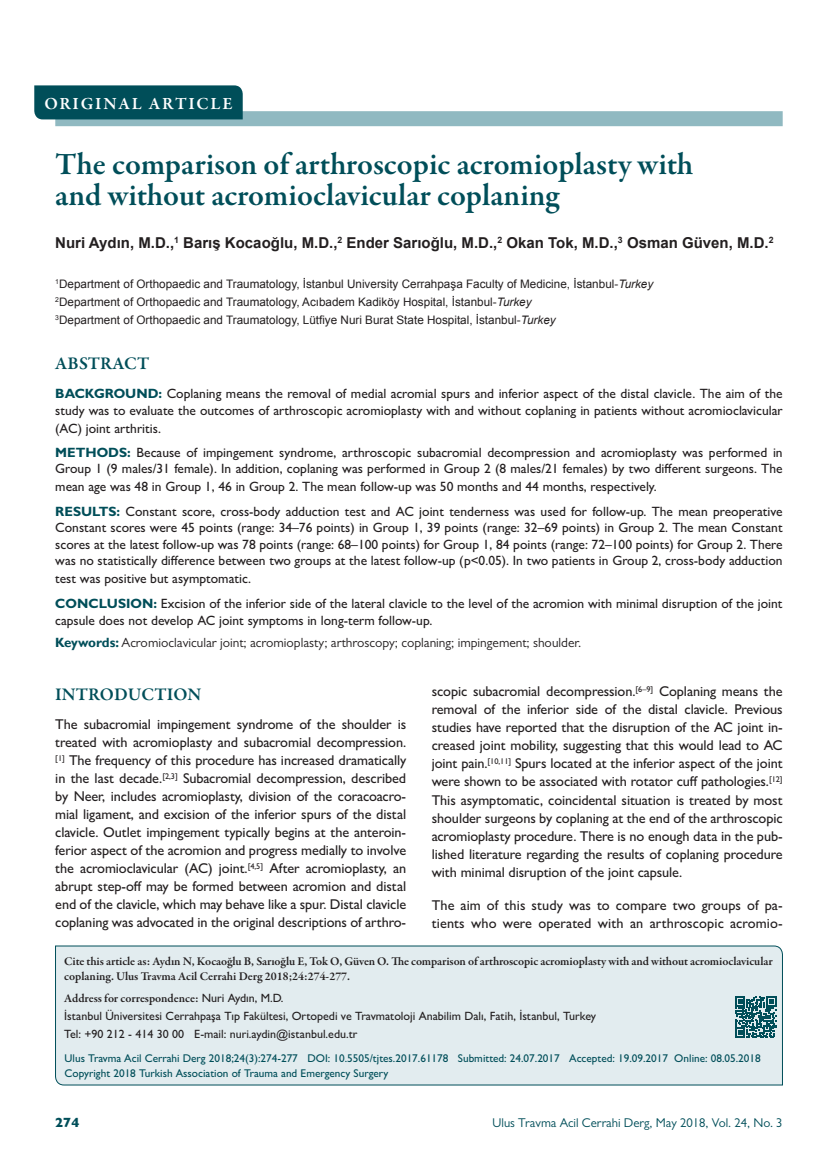
<style>
.page{position:relative;width:838px;height:1170px;background:#fff}
.page>*{position:absolute;margin:0;border:0;box-sizing:border-box;transform-origin:0 0}
._01__TRV_YAZI_ANA_BA{font:600 31.5px "Garamond Premr Pro";color:#004e59}
._06__TRV_YAZI_ICI_AN{font:600 18px "Garamond Premr Pro";letter-spacing:.005em;color:#004e59}
._01__TRV_YAZI_ANA_BA-2{font:600 17.25px "Garamond Premr Pro";letter-spacing:.1em;color:#fff}
._02__TRV_YAZAR_ISMI{font:700 15px "Arial";color:#231f20}
._07__TRV_YAZI_METNI{font:500 14.25px/18px "Gill Sans MT Pro";letter-spacing:-.005em;color:#231f20;text-align:justify}
._04__TRV_BIRINCI_SAY{font:500 13.5px/16.5px "Gill Sans MT Pro";color:#231f20}
.t1{font:800 13.5px "Gill Sans MT Pro";color:#004e59}
._05__TRV_KEY_WORDS{font:13.35px "Gill Sans MT Pro";color:#231f20}
.t2{font:12.75px "Gill Sans MT Pro";color:#004e59}
.t3{font:600 12px/15px "Garamond Premr Pro";letter-spacing:-.005em;color:#231f20}
.t4{font:500 12px "Gill Sans MT Pro";color:#231f20}
._03__TRV_KURUM_ADI{font:11.7px "Arial";color:#231f20}
.t5{font:500 11.25px "Gill Sans MT Pro";color:#004e59}
.s1{font-style:italic}
.s2{font-weight:700;color:#004e59}
.s3{font-family:"Gill Sans";font-weight:700;color:#004e59}
.s4{font-family:"Gill Sans MT Pro";font-weight:500}
</style>
<div class="page">
<div style="left:55px;top:111px;width:727px;height:15px;background:#90b9c1"></div>
<div style="left:34px;top:85px;width:209px;height:34px;background:#004e59"></div>
<div style="left:55px;top:945px;width:728px;height:140px;background:#e2ecef"></div>
<svg style="left:735px;top:996px;width:41px;height:41px;background:#478088"></svg>
<p class="_01__TRV_YAZI_ANA_BA-2" style="left:44px;top:93px;width:190px">ORIGINAL ARTICLE</p>
<p class="_01__TRV_YAZI_ANA_BA" style="left:55px;top:145px;width:639px">The comparison of arthroscopic acromioplasty with</p>
<p class="_01__TRV_YAZI_ANA_BA" style="left:55px;top:176px;width:505px">and without acromioclavicular coplaning</p>
<p class="_02__TRV_YAZAR_ISMI" style="left:55px;top:233px;width:720px">Nuri Aydın, M.D.,<sup>1</sup> Barış Kocaoğlu, M.D.,<sup>2</sup> Ender Sarıoğlu, M.D.,<sup>2</sup> Okan Tok, M.D.,<sup>3</sup> Osman Güven, M.D.<sup>2</sup></p>
<p class="_03__TRV_KURUM_ADI" style="left:55px;top:276px;width:599px"><sup>1</sup>Department of Orthopaedic and Traumatology, İstanbul University Cerrahpaşa Faculty of Medicine, İstanbul-<span class="s1">Turkey</span></p>
<p class="_03__TRV_KURUM_ADI" style="left:55px;top:294px;width:478px"><sup>2</sup>Department of Orthopaedic and Traumatology, Acıbadem Kadiköy Hospital, İstanbul-<span class="s1">Turkey</span></p>
<p class="_03__TRV_KURUM_ADI" style="left:55px;top:312px;width:502px"><sup>3</sup>Department of Orthopaedic and Traumatology, Lütfiye Nuri Burat State Hospital, İstanbul-<span class="s1">Turkey</span></p>
<p class="_06__TRV_YAZI_ICI_AN" style="left:55px;top:352px;width:95px">ABSTRACT</p>
<p class="_04__TRV_BIRINCI_SAY" style="left:55px;top:385px;width:729px"><span class="s2">BACKGROUND:</span> Coplaning means the removal of medial acromial spurs and inferior aspect of the distal clavicle. The aim of the study was to evaluate the outcomes of arthroscopic acromioplasty with and without coplaning in patients without acromioclavicular</p>
<p class="_04__TRV_BIRINCI_SAY" style="left:55px;top:419px;width:107px">(AC) joint arthritis.</p>
<p class="_04__TRV_BIRINCI_SAY" style="left:55px;top:444px;width:729px"><span class="s2">METHODS:</span> Because of impingement syndrome, arthroscopic subacromial decompression and acromioplasty was performed in<br>Group 1 (9 males/31 female). In addition, coplaning was performed in Group 2 (8 males/21 females) by two different surgeons. The</p>
<p class="_04__TRV_BIRINCI_SAY" style="left:55px;top:478px;width:603px">mean age was 48 in Group 1, 46 in Group 2. The mean follow-up was 50 months and 44 months, respectively.</p>
<p class="_04__TRV_BIRINCI_SAY" style="left:55px;top:503px;width:729px;text-align:justify"><span class="s2">RESULTS:</span> Constant score, cross-body adduction test and AC joint tenderness was used for follow-up. The mean preoperative Constant scores were 45 points (range: 34–76 points) in Group 1, 39 points (range: 32–69 points) in Group 2. The mean Constant scores at the latest follow-up was 78 points (range: 68–100 points) for Group 1, 84 points (range: 72–100 points) for Group 2. There was no statistically difference between two groups at the latest follow-up (p&lt;0.05). In two patients in Group 2, cross-body adduction</p>
<p class="_04__TRV_BIRINCI_SAY" style="left:55px;top:570px;width:197px">test was positive but asymptomatic.</p>
<p class="_04__TRV_BIRINCI_SAY" style="left:55px;top:594px;width:728px;line-height:17.5px"><span class="s2">CONCLUSION:</span> Excision of the inferior side of the lateral clavicle to the level of the acromion with minimal disruption of the joint capsule does not develop AC joint symptoms in long-term follow-up.</p>
<p class="_05__TRV_KEY_WORDS" style="left:55px;top:634px;width:527px"><span class="s3">Keywords:</span> Acromioclavicular joint; acromioplasty; arthroscopy; coplaning; impingement; shoulder.</p>
<p class="_07__TRV_YAZI_METNI" style="left:432px;top:682px;width:352px">scopic subacromial decompression.<sup>[6–9]</sup> Coplaning means the removal of the inferior side of the distal clavicle. Previous studies have reported that the disruption of the AC joint in&shy;creased joint mobility, suggesting that this would lead to AC joint pain.<sup>[10,11]</sup> Spurs located at the inferior aspect of the joint were shown to be associated with rotator cuff pathologies.<sup>[12] </sup>This asymptomatic, coincidental situation is treated by most shoulder surgeons by coplaning at the end of the arthroscopic acromioplasty procedure. There is no enough data in the pub&shy;lished literature regarding the results of coplaning procedure with minimal disruption of the joint capsule.</p>
<p class="_07__TRV_YAZI_METNI" style="left:432px;top:895px;width:352px">The aim of this study was to compare two groups of pa&shy;tients who were operated with an arthroscopic acromio-</p>
<p class="_06__TRV_YAZI_ICI_AN" style="left:55px;top:683px;width:148px">INTRODUCTION</p>
<p class="_07__TRV_YAZI_METNI" style="left:55px;top:715px;width:352px">The subacromial impingement syndrome of the shoulder is treated with acromioplasty and subacromial decompression. <sup>[1]</sup> The frequency of this procedure has increased dramatically in the last decade.<sup>[2,3]</sup> Subacromial decompression, described by Neer, includes acromioplasty, division of the coracoacro&shy;mial ligament, and excision of the inferior spurs of the distal clavicle. Outlet impingement typically begins at the anteroin&shy;ferior aspect of the acromion and progress medially to involve the acromioclavicular (AC) joint.<sup>[4,5]</sup> After acromioplasty, an abrupt step-off may be formed between acromion and distal end of the clavicle, which may behave like a spur. Distal clavicle coplaning was advocated in the original descriptions of arthro-</p>
<p class="t3" style="left:64px;top:953px;width:710px">Cite this article as: Aydın N, Kocaoğlu B, Sarıoğlu E, Tok O, Güven O. The comparison of arthroscopic acromioplasty with and without acromioclavicular coplaning. Ulus Travma Acil Cerrahi Derg 2018;24:274-277.</p>
<p class="t3" style="left:64px;top:991px;width:221px">Address for correspondence: <span class="s4">Nuri Aydın, M.D.</span></p>
<p class="t4" style="left:64px;top:1008px;width:533px">İstanbul Üniversitesi Cerrahpaşa Tıp Fakültesi, Ortopedi ve Travmatoloji Anabilim Dalı, Fatih, İstanbul, Turkey</p>
<p class="t4" style="left:64px;top:1026px;width:295px">Tel: +90 212 - 414 30 00 E-mail: nuri.aydin@istanbul.edu.tr</p>
<p class="t5" style="left:65px;top:1051px;width:697px">Ulus Travma Acil Cerrahi Derg 2018;24(3):274-277 DOI: 10.5505/tjtes.2017.61178 Submitted: 24.07.2017 Accepted: 19.09.2017 Online: 08.05.2018</p>
<p class="t5" style="left:65px;top:1066px;width:325px">Copyright 2018 Turkish Association of Trauma and Emergency Surgery</p>
<p class="t1" style="left:55px;top:1114px;width:26px">274</p>
<p class="t2" style="left:492px;top:1115px;width:291px">Ulus Travma Acil Cerrahi Derg, May 2018, Vol. 24, No. 3</p>
</div>
